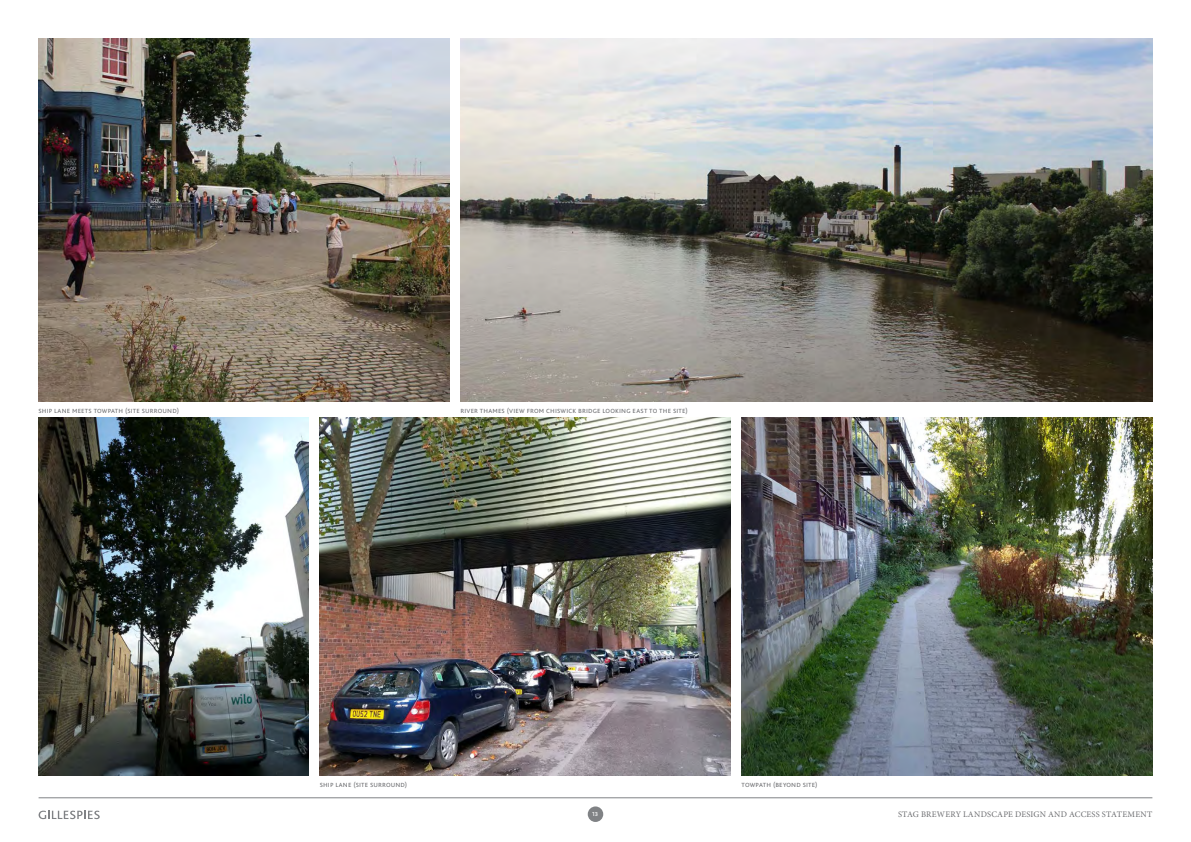
<style>
.page{position:relative;width:1191px;height:842px;background:#fff}
.page>*{position:absolute;margin:0;border:0;box-sizing:border-box;transform-origin:0 0}
.t1{font:300 8.5px "Bliss 2";letter-spacing:.02em;color:#6c6d70}
.t2{font:8.5px "Minion Pro";letter-spacing:.02em;color:#6c6d70}
.t3{font:500 6px "Bliss 2";color:#fff}
</style>
<div class="page">
<div style="left:588px;top:806px;width:15px;height:16px;background:#808285;border-radius:50%"></div>
<svg style="left:39px;top:811px;width:61px;height:8px"></svg>
<hr style="left:39px;top:798px;width:1113px;height:1px;background:#808285">
<img style="left:460px;top:39px;width:692px;height:363px">
<img style="left:39px;top:39px;width:410px;height:363px">
<img style="left:39px;top:417px;width:270px;height:359px">
<img style="left:741px;top:417px;width:411px;height:359px">
<img style="left:320px;top:417px;width:410px;height:359px">
<p class="t1" style="left:39px;top:404px;width:142px">ship Lane meets towpath (site surround)</p>
<p class="t1" style="left:460px;top:404px;width:229px">river thames (view from chiswick bridge looking east to the site)</p>
<p class="t1" style="left:320px;top:778px;width:89px">ship lane (site surround)</p>
<p class="t1" style="left:741px;top:778px;width:77px">towpath (beyond site)</p>
<p class="t3" style="left:592px;top:810px;width:7px">13</p>
<p class="t2" style="left:898px;top:808px;width:256px">STAG BREWERY LANDSCAPE DESIGN AND ACCESS STATEMENT</p>
</div>
